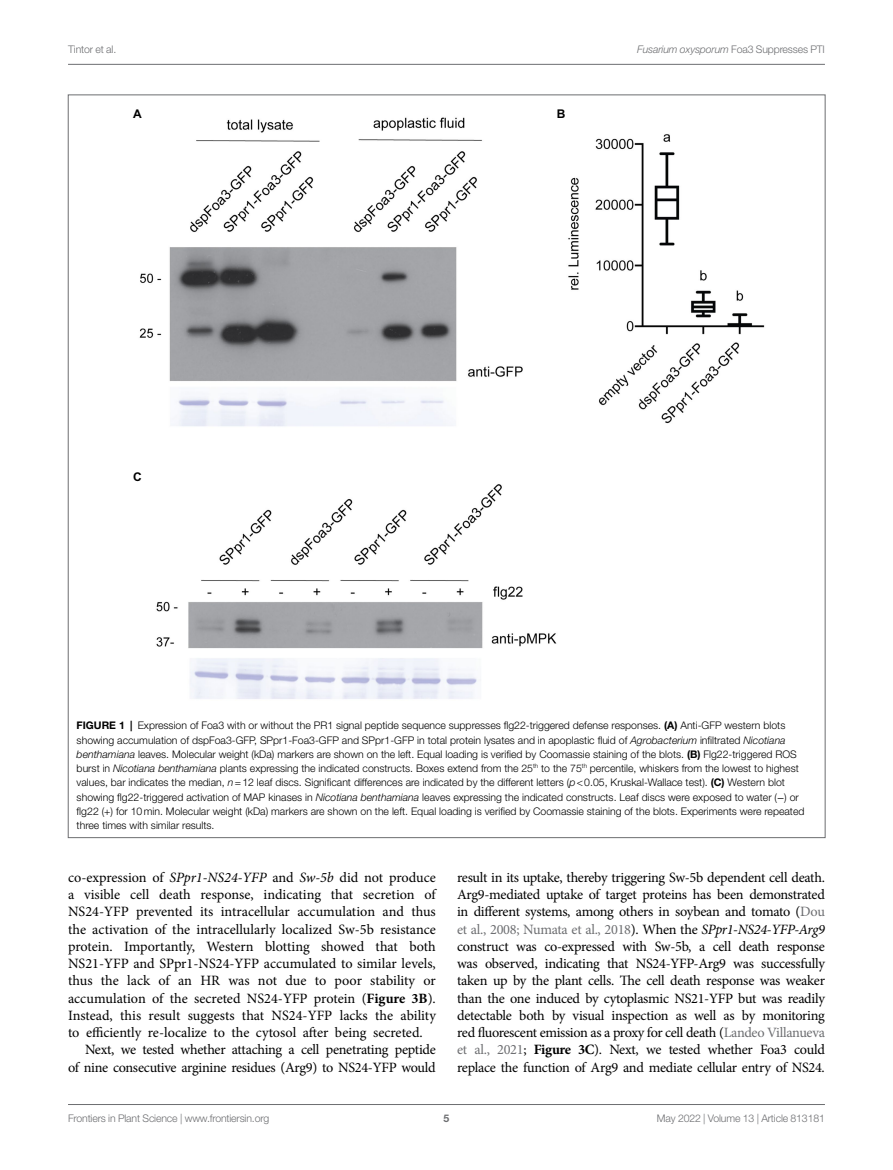
<style>
.page{position:relative;width:893px;height:1170px;background:#fff}
.page>*{position:absolute;margin:0;border:0;box-sizing:border-box;transform-origin:0 0}
.TEXT{font:14.25px/17.2px "Minion Pro";letter-spacing:-.02em;color:#000;text-align:justify}
.t1{font:700 12px "Arial";color:#000}
.FIG_LEG{font:300 10.5px/14.2px "Helvetica Neue LT Std";color:#000}
.t2{font:300 10.5px "Helvetica Neue LT Std";letter-spacing:-.015em;color:#6d6e71}
.t3{font:italic 300 10.5px "Helvetica Neue LT Std";letter-spacing:-.015em;color:#6d6e71}
.t4{font:700 10.5px "Helvetica Neue LT Std";color:#6d6e71}
.s1{font-style:normal}
.s2{font-weight:700}
.s3{font-style:italic}
.s4{font-family:"STIX General";font-weight:400}
.s5{color:#6d6e71}
</style>
<div class="page">
<hr style="left:68px;top:64px;width:757px;height:1px;background:#6d6e71">
<hr style="left:68px;top:1104px;width:757px;height:1px;background:#6d6e71">
<img style="left:139px;top:117px;width:626px;height:582px">
<p class="t2" style="left:68px;top:42px;width:50px">Tintor et al.</p>
<p class="t3" style="left:637px;top:43px;width:189px">Fusarium oxysporum <span class="s1">Foa3 Suppresses PTI</span></p>
<p class="t1" style="left:133px;top:106px;width:10px">A</p>
<p class="t1" style="left:133px;top:468px;width:10px">C</p>
<p class="t1" style="left:557px;top:106px;width:10px">B</p>
<p class="FIG_LEG" style="left:77px;top:718px;width:729px"><span class="s2">FIGURE 1 |</span> Expression of Foa3 with or without the PR1 signal peptide sequence suppresses flg22-triggered defense responses. <span class="s2">(A)</span> Anti-GFP western blots showing accumulation of dspFoa3-GFP, SPpr1-Foa3-GFP and SPpr1-GFP in total protein lysates and in apoplastic fluid of <span class="s3">Agrobacterium</span> infiltrated <span class="s3">Nicotiana benthamiana</span> leaves. Molecular weight (kDa) markers are shown on the left. Equal loading is verified by Coomassie staining of the blots. <span class="s2">(B)</span> Flg22-triggered ROS burst in <span class="s3">Nicotiana benthamiana</span> plants expressing the indicated constructs. Boxes extend from the 25<sup>th</sup> to the 75<sup>th</sup> percentile, whiskers from the lowest to highest values, bar indicates the median, <span class="s3">n</span>=12 leaf discs. Significant differences are indicated by the different letters (<span class="s3">p</span>&lt;0.05, Kruskal-Wallace test). <span class="s2">(C)</span> Western blot showing flg22-triggered activation of MAP kinases in <span class="s3">Nicotiana benthamiana</span> leaves expressing the indicated constructs. Leaf discs were exposed to water (<span class="s4">−</span>) or flg22 (+) for 10min. Molecular weight (kDa) markers are shown on the left. Equal loading is verified by Coomassie staining of the blots. Experiments were repeated three times with similar results.</p>
<p class="TEXT" style="left:68px;top:868px;width:369px">co-expression of <span class="s3">SPpr1-NS24-YFP</span> and <span class="s3">Sw-5b</span> did not produce a visible cell death response, indicating that secretion of NS24-YFP prevented its intracellular accumulation and thus the activation of the intracellularly localized Sw-5b resistance protein. Importantly, Western blotting showed that both NS21-YFP and SPpr1-NS24-YFP accumulated to similar levels, thus the lack of an HR was not due to poor stability or accumulation of the secreted NS24-YFP protein (<span class="s2">Figure 3B</span>).<br>Instead, this result suggests that NS24-YFP lacks the ability to efficiently re-localize to the cytosol after being secreted.</p>
<p class="TEXT" style="left:68px;top:1041px;width:369px;text-align:right">Next, we tested whether attaching a cell penetrating peptide<br>of nine consecutive arginine residues (Arg9) to NS24-YFP would</p>
<p class="TEXT" style="left:457px;top:868px;width:369px">result in its uptake, thereby triggering Sw-5b dependent cell death.<br>Arg9-mediated uptake of target proteins has been demonstrated in different systems, among others in soybean and tomato (<span class="s5">Dou et al., 2008; Numata et al., 2018</span>). When the <span class="s3">SPpr1-NS24-YFP-Arg9 </span>construct was co-expressed with Sw-5b, a cell death response was observed, indicating that NS24-YFP-Arg9 was successfully taken up by the plant cells. The cell death response was weaker than the one induced by cytoplasmic NS21-YFP but was readily detectable both by visual inspection as well as by monitoring red fluorescent emission as a proxy for cell death (<span class="s5">Landeo Villanueva et al., 2021</span>; <span class="s2">Figure 3C</span>). Next, we tested whether Foa3 could replace the function of Arg9 and mediate cellular entry of NS24.</p>
<p class="t2" style="left:68px;top:1111px;width:203px">Frontiers in Plant Science | www.frontiersin.org</p>
<p class="t4" style="left:444px;top:1111px;width:7px">5</p>
<p class="t2" style="left:657px;top:1111px;width:169px">May 2022 | Volume 13 | Article 813181</p>
</div>
